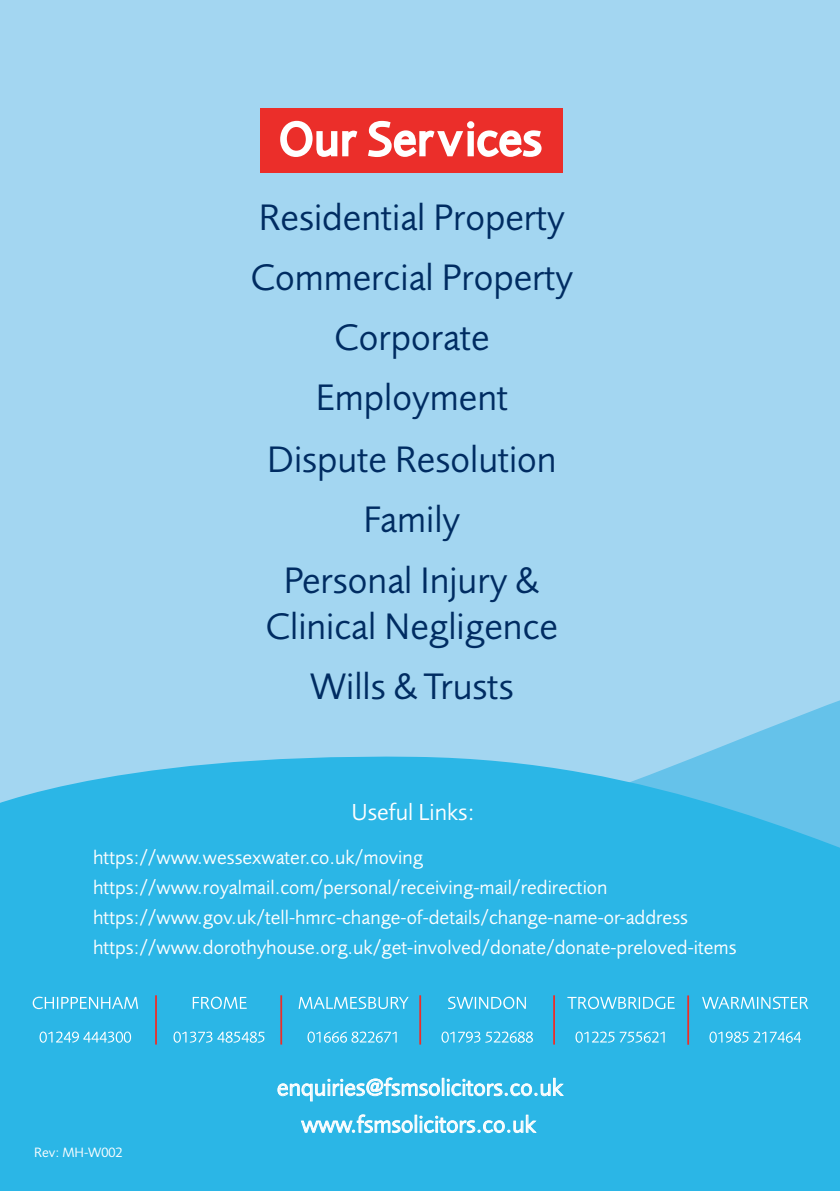
<style>
.page{position:relative;width:840px;height:1191px;background:#fff}
.page>*{position:absolute;margin:0;border:0;box-sizing:border-box;transform-origin:0 0}
.t1{font:47.8px "Foundry Sans";letter-spacing:.02em;color:#fff}
.t2{font:38.2px/60.6px "Foundry Sans";color:#002c62;text-align:center}
.t3{font:24px "Foundry Sans";color:#fff}
.t4{font:20px/30px "Foundry Sans";color:#fff}
.t5{font:14px "Foundry Sans";color:#fff}
</style>
<div class="page">
<div style="left:0;top:0;width:839px;height:1082px;background:#a3d6f1"></div>
<svg style="left:708px;top:701px;width:131px;height:51px;fill:#68c3ea"></svg>
<div style="left:0;top:752px;width:839px;height:439px;background:#2bb6e6"></div>
<svg style="left:300px;top:1114px;width:113px;height:19px;background:#64c9ec"></svg>
<div style="left:414px;top:1114px;width:3px;height:18px;border:1px solid #fff"></div>
<svg style="left:419px;top:1114px;width:118px;height:19px;background:#60c8ec"></svg>
<div style="left:259px;top:108px;width:303px;height:64px;background:#eb2e2a"></div>
<svg style="left:280px;top:120px;width:78px;height:37px"></svg>
<svg style="left:368px;top:120px;width:96px;height:37px"></svg>
<div style="left:467px;top:131px;width:6px;height:25px;border:3px solid #fff"></div>
<div style="left:467px;top:121px;width:7px;height:7px;border:3px solid #fff;border-radius:50%"></div>
<svg style="left:477px;top:130px;width:65px;height:27px"></svg>
<svg style="left:709px;top:1031px;width:91px;height:11px"></svg>
<svg style="left:701px;top:996px;width:107px;height:13px"></svg>
<svg style="left:575px;top:1031px;width:89px;height:11px"></svg>
<svg style="left:567px;top:996px;width:107px;height:13px"></svg>
<svg style="left:441px;top:1031px;width:91px;height:11px"></svg>
<svg style="left:448px;top:996px;width:77px;height:13px"></svg>
<svg style="left:307px;top:1031px;width:89px;height:11px"></svg>
<svg style="left:298px;top:996px;width:110px;height:13px"></svg>
<svg style="left:173px;top:1031px;width:91px;height:11px"></svg>
<svg style="left:193px;top:996px;width:53px;height:13px"></svg>
<svg style="left:40px;top:1031px;width:91px;height:11px"></svg>
<svg style="left:33px;top:996px;width:105px;height:13px"></svg>
<hr style="left:155px;top:995px;width:2px;height:49px;background:#eb2e2a">
<hr style="left:280px;top:995px;width:2px;height:49px;background:#eb2e2a">
<hr style="left:419px;top:995px;width:2px;height:49px;background:#eb2e2a">
<hr style="left:553px;top:995px;width:1px;height:49px;background:#eb2e2a">
<hr style="left:687px;top:995px;width:1px;height:49px;background:#eb2e2a">
<svg style="left:277px;top:1077px;width:163px;height:25px;background:#5bc6eb"></svg>
<div style="left:441px;top:1078px;width:3px;height:18px;border:1px solid #fff"></div>
<svg style="left:446px;top:1077px;width:119px;height:19px;background:#5fc7eb"></svg>
<h1 class="t1" style="left:279px;top:113px;width:264px">Our Services</h1>
<h2 class="t2" style="left:250px;top:187px;width:324px">Residential Property<br>Commercial Property<br>Corporate<br>Employment<br>Dispute Resolution<br>Family<br>Personal Injury &amp;</h2>
<h2 class="t2" style="left:265px;top:596px;width:294px">Clinical Negligence<br>Wills &amp; Trusts</h2>
<p class="t3" style="left:351px;top:799px;width:124px">Useful Links:</p>
<p class="t4" style="left:93px;top:843px;width:644px">https://www.wessexwater.co.uk/moving https://www.royalmail.com/personal/receiving-mail/redirection https://www.gov.uk/tell-hmrc-change-of-details/change-name-or-address https://www.dorothyhouse.org.uk/get-involved/donate/donate-preloved-items</p>
<p class="t3" style="left:277px;top:1074px;width:287px">enquiries@fsmsolicitors.co.uk</p>
<p class="t5" style="left:34px;top:1144px;width:90px">Rev: MH-W002</p>
<p class="t3" style="left:301px;top:1111px;width:236px">www.fsmsolicitors.co.uk</p>
</div>
